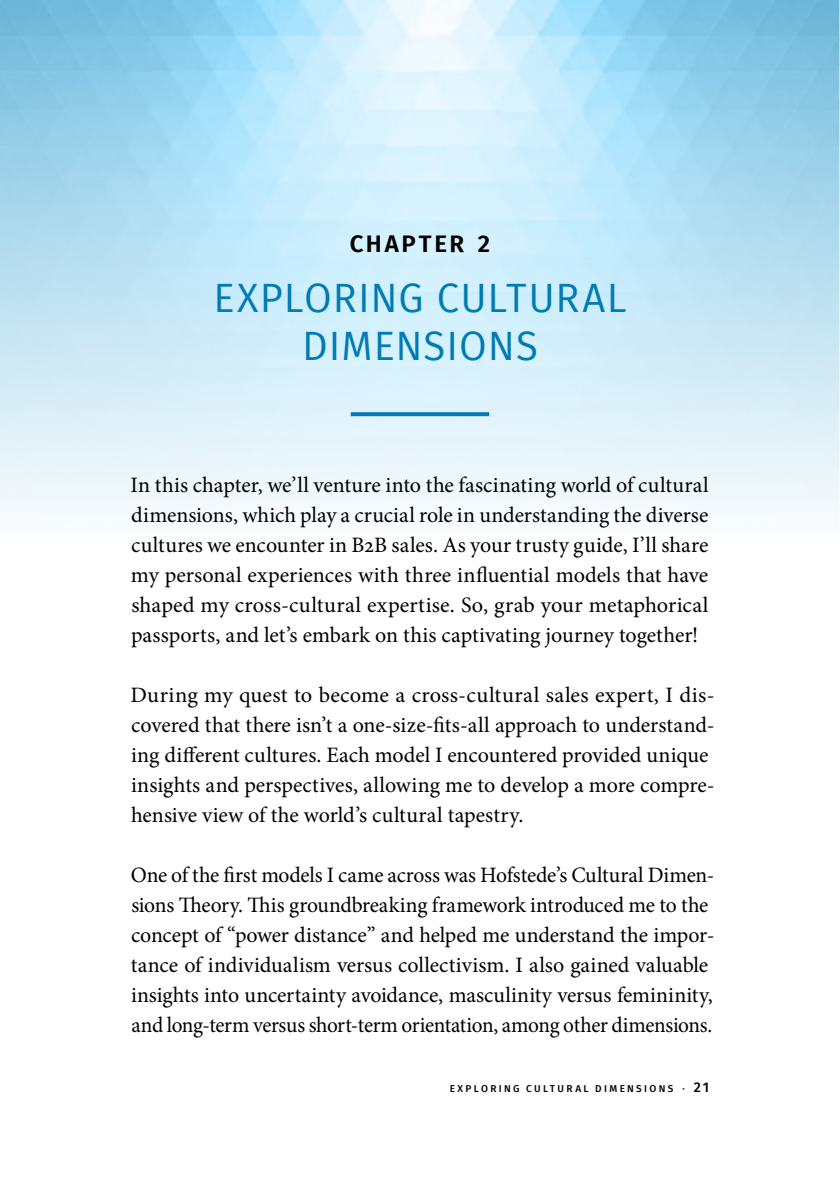
<style>
.page{position:relative;width:840px;height:1191px;background:#fff}
.page>*{position:absolute;margin:0;border:0;box-sizing:border-box;transform-origin:0 0}
.t1{font:40px/48px "Fira Sans";letter-spacing:.025em;color:#007bb3;text-align:center}
.t2{font:600 24px "Fira Sans";letter-spacing:.11em;color:#000}
.t3{font:22px/30px "Minion Pro";letter-spacing:-.005em;color:#000}
.t4{font:500 10px "Fira Sans";letter-spacing:.235em;color:#000}
.s1{font-size:14px}
</style>
<div class="page">
<img style="left:0;top:0;width:839px;height:512px">
<svg style="left:350px;top:412px;width:139px;height:4px"></svg>
<p class="t2" style="left:349px;top:224px;width:142px">CHAPTER 2</p>
<h1 class="t1" style="left:213px;top:273px;width:414px">EXPLORING CULTURAL<br>DIMENSIONS</h1>
<p class="t3" style="left:130px;top:470px;width:579px;text-align:justify">In this chapter, we’ll venture into the fascinating world of cultural dimensions, which play a crucial role in understanding the diverse cultures we encounter in B2B sales. As your trusty guide, I’ll share my personal experiences with three influential models that have shaped my cross-cultural expertise. So, grab your metaphorical passports, and let’s embark on this captivating journey together!</p>
<p class="t3" style="left:130px;top:680px;width:585px">During my quest to become a cross-cultural sales expert, I dis&shy;covered that there isn’t a one-size-fits-all approach to understand&shy;ing different cultures. Each model I encountered provided unique insights and perspectives, allowing me to develop a more compre&shy;hensive view of the world’s cultural tapestry.</p>
<p class="t3" style="left:131px;top:860px;width:585px">One of the first models I came across was Hofstede’s Cultural Dimen&shy;sions Theory. This groundbreaking framework introduced me to the concept of “power distance” and helped me understand the impor&shy;tance of individualism versus collectivism. I also gained valuable insights into uncertainty avoidance, masculinity versus femininity, and long-term versus short-term orientation, among other dimensions.</p>
<p class="t4" style="left:449px;top:1081px;width:261px">E XPLORING CULTURAL DIMENSIONS · <span class="s1">21</span></p>
</div>
